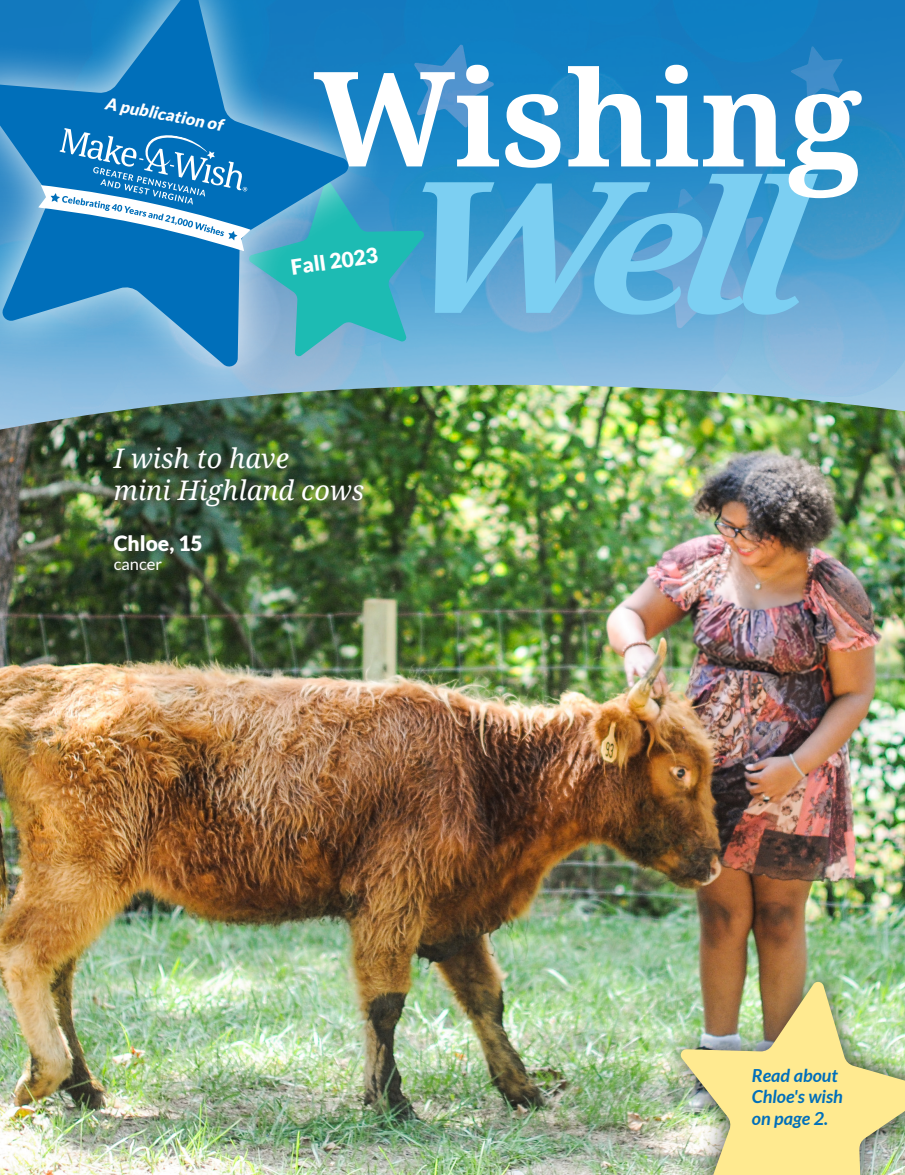
<style>
.page{position:relative;width:905px;height:1175px;background:#fff}
.page>*{position:absolute;margin:0;border:0;box-sizing:border-box;transform-origin:0 0}
.t1{font:italic 700 182.85px "Droid Serif";color:#7ccff2;scale:1.15 1}
.t2{font:700 132px "Droid Serif";color:#fff}
.t3{font:italic 27px "Droid Serif";color:#fff}
.t4{font:900 21px "Lato";color:#fff}
.t5{font:italic 700 18px "Lato";color:#006fba}
.t6{font:italic 900 16.5px "Lato";color:#fff}
.t7{font:16.5px "Lato";color:#fff}
</style>
<div class="page">
<img style="left:426px;top:0;width:478px;height:385px">
<svg style="left:0;top:0;width:426px;height:385px;background:#4899ce"></svg>
<svg style="left:0;top:0;width:350px;height:369px;background:#2987c5"></svg>
<svg style="left:38px;top:128px;width:387px;height:229px;background:#3a99c7"></svg>
<img style="left:0;top:385px;width:904px;height:789px">
<div style="left:659px;top:960px;width:245px;height:214px;background:#231f20;opacity:.75"></div>
<img style="left:679px;top:980px;width:225px;height:194px">
<div style="left:106px;top:440px;width:265px;height:137px;background:#231f20;opacity:.14"></div>
<p class="t6" style="left:107px;top:93px;width:121px;rotate:11deg">A publication of</p>
<p class="t2" style="left:314px;top:27px;width:550px">Wishing</p>
<p class="t1" style="left:389px;top:119px;width:388px">Well</p>
<p class="t4" style="left:289px;top:255px;width:89px;rotate:-8deg">Fall 2023</p>
<p class="t3" style="left:114px;top:439px;width:177px">I wish to have</p>
<p class="t3" style="left:114px;top:472px;width:252px">mini Highland cows</p>
<p class="t4" style="left:114px;top:530px;width:90px">Chloe, 15</p>
<p class="t7" style="left:114px;top:555px;width:50px">cancer</p>
<p class="t5" style="left:751px;top:1064px;width:88px">Read about</p>
<p class="t5" style="left:751px;top:1086px;width:93px">Chloe's wish</p>
<p class="t5" style="left:751px;top:1108px;width:78px">on page 2.</p>
</div>
